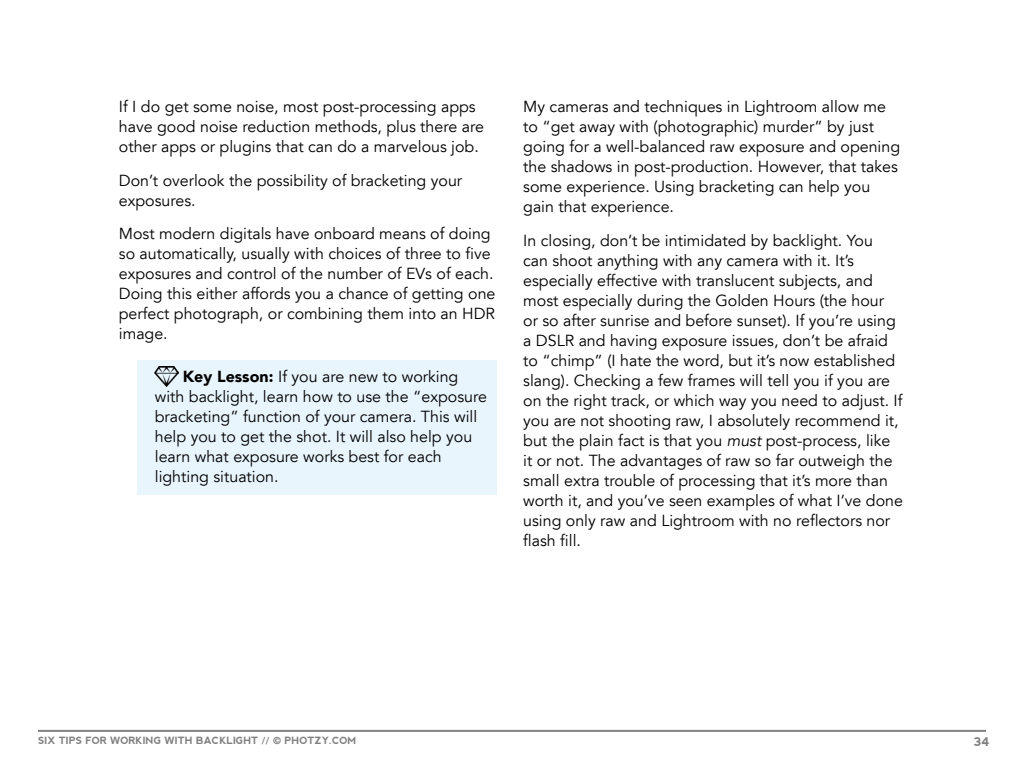
<style>
.page{position:relative;width:1024px;height:768px;background:#fff}
.page>*{position:absolute;margin:0;border:0;box-sizing:border-box;transform-origin:0 0}
.t1{font:16px/20px "Avenir LT";color:#000}
.t2{font:700 12px "nevis";color:#808080}
.t3{font:700 10px "nevis";color:#808080}
.s1{font-weight:900}
.s2{font-style:italic}
.s3{font-family:"Avenir LT";font-weight:900}
</style>
<div class="page">
<hr style="left:38px;top:730px;width:948px;height:2px;background:#808080">
<div style="left:137px;top:360px;width:359px;height:135px;background:#e9f5fd"></div>
<img style="left:155px;top:366px;width:23px;height:21px">
<p class="t1" style="left:119px;top:97px;width:367px">If I do get some noise, most post-processing apps have good noise reduction methods, plus there are other apps or plugins that can do a marvelous job.</p>
<p class="t1" style="left:119px;top:171px;width:345px">Don’t overlook the possibility of bracketing your exposures.</p>
<p class="t1" style="left:119px;top:224px;width:378px">Most modern digitals have onboard means of doing so automatically, usually with choices of three to five exposures and control of the number of EVs of each.<br>Doing this either affords you a chance of getting one perfect photograph, or combining them into an HDR image.</p>
<p class="t1" style="left:155px;top:367px;width:334px;text-indent:28px"><span class="s1">Key Lesson:</span> If you are new to working with backlight, learn how to use the “exposure bracketing” function of your camera. This will help you to get the shot. It will also help you learn what exposure works best for each lighting situation.</p>
<p class="t1" style="left:523px;top:97px;width:378px">My cameras and techniques in Lightroom allow me to “get away with (photographic) murder” by just going for a well-balanced raw exposure and opening the shadows in post-production. However, that takes some experience. Using bracketing can help you gain that experience.</p>
<p class="t1" style="left:523px;top:231px;width:381px">In closing, don’t be intimidated by backlight. You<br>can shoot anything with any camera with it. It’s especially effective with translucent subjects, and most especially during the Golden Hours (the hour<br>or so after sunrise and before sunset). If you’re using a DSLR and having exposure issues, don’t be afraid to “chimp” (I hate the word, but it’s now established slang). Checking a few frames will tell you if you are on the right track, or which way you need to adjust. If you are not shooting raw, I absolutely recommend it, but the plain fact is that you <span class="s2">must</span> post-process, like it or not. The advantages of raw so far outweigh the small extra trouble of processing that it’s more than worth it, and you’ve seen examples of what I’ve done using only raw and Lightroom with no reflectors nor flash fill.</p>
<p class="t3" style="left:38px;top:735px;width:320px">SIX TIPS FOR WORKING WITH BACKLIGHT // <span class="s3">©</span> PHOTZY.COM</p>
<p class="t2" style="left:973px;top:735px;width:18px">34</p>
</div>
